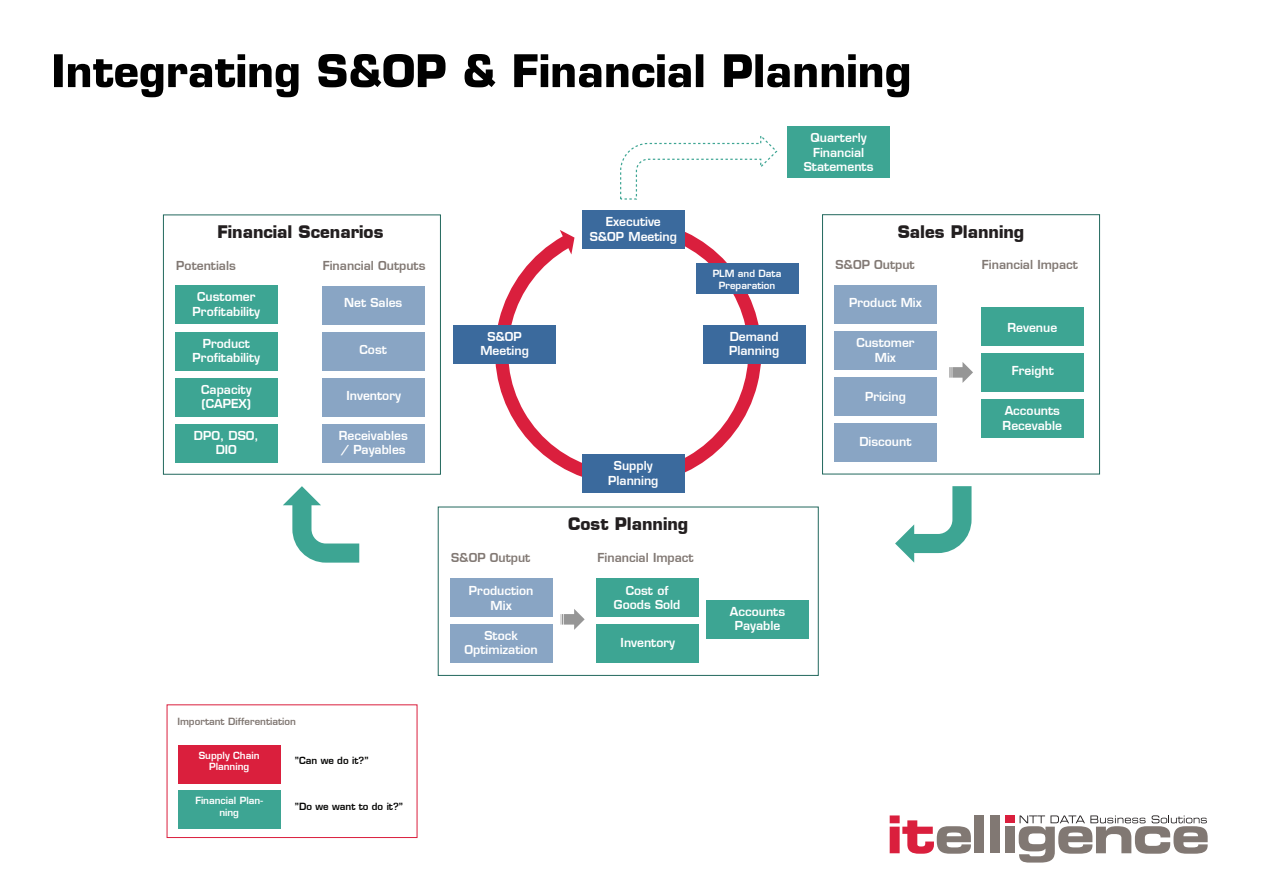
<style>
.page{position:relative;width:1263px;height:893px;background:#fff}
.page>*{position:absolute;margin:0;border:0;box-sizing:border-box;transform-origin:0 0}
.t1{font:700 16.95px "Eurostile LT";color:#231f20}
.t2{font:600 12.15px/14.5px "Eurostile LT";color:#fff;text-align:center}
.t3{font:600 12.15px "Eurostile LT";color:#817873}
.t4{font:11.85px/12.9px "Verdana";color:#fff;text-align:center}
.t5{font:600 9.75px/11.6px "Eurostile LT";color:#fff;text-align:center}
.t6{font:600 9.75px "Eurostile LT";letter-spacing:.005em;color:#050504}
.t7{font:600 9.75px "Eurostile LT";color:#817873}
.s1{font-family:"Verdana";font-weight:400;font-size:10.05px;color:#a6a5a5}
</style>
<div class="page">
<svg style="left:895px;top:486px;width:76px;height:77px"></svg>
<svg style="left:283px;top:486px;width:76px;height:77px"></svg>
<div style="left:163px;top:215px;width:278px;height:259px;border:1px solid #22685d"></div>
<div style="left:175px;top:286px;width:103px;height:38px;background:#3da593"></div>
<div style="left:175px;top:332px;width:103px;height:38px;background:#3da593"></div>
<div style="left:175px;top:378px;width:103px;height:38px;background:#3da593"></div>
<div style="left:175px;top:424px;width:103px;height:39px;background:#3da593"></div>
<div style="left:322px;top:286px;width:102px;height:38px;background:#89a5c4"></div>
<div style="left:322px;top:332px;width:102px;height:38px;background:#89a5c4"></div>
<div style="left:322px;top:378px;width:102px;height:39px;background:#89a5c4"></div>
<div style="left:322px;top:424px;width:102px;height:39px;background:#89a5c4"></div>
<svg style="left:949px;top:362px;width:24px;height:21px"></svg>
<div style="left:822px;top:215px;width:278px;height:259px;border:1px solid #22685d"></div>
<div style="left:834px;top:285px;width:103px;height:39px;background:#89a5c4"></div>
<div style="left:834px;top:331px;width:103px;height:39px;background:#89a5c4"></div>
<div style="left:834px;top:378px;width:103px;height:38px;background:#89a5c4"></div>
<div style="left:834px;top:424px;width:103px;height:38px;background:#89a5c4"></div>
<div style="left:981px;top:307px;width:102px;height:39px;background:#3da593"></div>
<div style="left:981px;top:353px;width:102px;height:39px;background:#3da593"></div>
<div style="left:981px;top:399px;width:102px;height:39px;background:#3da593"></div>
<svg style="left:620px;top:136px;width:158px;height:64px"></svg>
<div style="left:787px;top:126px;width:103px;height:52px;background:#3da593"></div>
<svg style="left:495px;top:223px;width:266px;height:270px"></svg>
<div style="left:582px;top:210px;width:102px;height:39px;background:#3b6a9d"></div>
<div style="left:696px;top:263px;width:102px;height:31px;background:#3b6a9d"></div>
<div style="left:703px;top:325px;width:102px;height:39px;background:#3b6a9d"></div>
<div style="left:582px;top:454px;width:102px;height:39px;background:#3b6a9d"></div>
<div style="left:453px;top:325px;width:103px;height:39px;background:#3b6a9d"></div>
<svg style="left:561px;top:609px;width:24px;height:21px"></svg>
<div style="left:450px;top:578px;width:102px;height:39px;background:#89a5c4"></div>
<div style="left:450px;top:624px;width:102px;height:38px;background:#89a5c4"></div>
<div style="left:596px;top:578px;width:103px;height:39px;background:#3da593"></div>
<div style="left:596px;top:624px;width:103px;height:39px;background:#3da593"></div>
<div style="left:706px;top:600px;width:103px;height:39px;background:#3da593"></div>
<div style="left:167px;top:705px;width:250px;height:133px;border:1px solid #da1f3d"></div>
<div style="left:178px;top:745px;width:102px;height:38px;background:#da1f3d"></div>
<div style="left:178px;top:790px;width:102px;height:39px;background:#3da593"></div>
<svg style="left:54px;top:54px;width:855px;height:43px"></svg>
<svg style="left:890px;top:815px;width:81px;height:39px"></svg>
<div style="left:974px;top:815px;width:10px;height:38px;background:#817873"></div>
<div style="left:990px;top:815px;width:10px;height:38px;background:#817873"></div>
<div style="left:1005px;top:815px;width:10px;height:8px;background:#da1f3d"></div>
<div style="left:1005px;top:827px;width:10px;height:26px;background:#817873"></div>
<svg style="left:1019px;top:815px;width:189px;height:48px"></svg>
<p class="t1" style="left:217px;top:222px;width:168px">Financial Scenarios</p>
<p class="t3" style="left:176px;top:257px;width:61px">Potentials</p>
<p class="t3" style="left:323px;top:257px;width:104px">Financial Outputs</p>
<p class="t2" style="left:193px;top:290px;width:69px">Customer<br>Profitability</p>
<p class="t2" style="left:193px;top:336px;width:69px">Product<br>Profitability</p>
<p class="t2" style="left:201px;top:382px;width:52px;text-align:left">Capacity (CAPEX)</p>
<p class="t2" style="left:194px;top:428px;width:66px">DPO, DSO,<br>DIO</p>
<p class="t2" style="left:344px;top:295px;width:60px">Net Sales</p>
<p class="t2" style="left:360px;top:342px;width:29px">Cost</p>
<p class="t2" style="left:346px;top:388px;width:56px">Inventory</p>
<p class="t2" style="left:339px;top:428px;width:71px;text-align:left">Receivables / Payables</p>
<p class="t7" style="left:177px;top:716px;width:120px">Important Differentiation</p>
<p class="t5" style="left:199px;top:749px;width:62px">Supply Chain</p>
<p class="t5" style="left:195px;top:795px;width:69px">Financial Plan&shy;ning</p>
<p class="t6" style="left:295px;top:754px;width:75px">”Can we do it?”</p>
<p class="t6" style="left:295px;top:800px;width:109px">”Do we want to do it?”</p>
<p class="t5" style="left:202px;top:761px;width:49px"><span class="s1">.</span> Planning</p>
<p class="t2" style="left:480px;top:329px;width:50px">S&amp;OP<br>Meeting</p>
<p class="t2" style="left:590px;top:214px;width:89px">Executive<br>S&amp;OP Meeting</p>
<p class="t4" style="left:586px;top:222px;width:86px">Executive<br>S&amp;OP Meeting</p>
<p class="t2" style="left:608px;top:458px;width:52px">Supply<br>Planning</p>
<p class="t1" style="left:568px;top:514px;width:122px">Cost Planning</p>
<p class="t3" style="left:451px;top:549px;width:81px">S&amp;OP Output</p>
<p class="t3" style="left:597px;top:549px;width:98px">Financial Impact</p>
<p class="t2" style="left:469px;top:583px;width:66px">Production<br>Mix</p>
<p class="t2" style="left:465px;top:628px;width:75px">Stock<br>Optimization</p>
<p class="t2" style="left:614px;top:583px;width:68px">Cost of<br>Goods Sold</p>
<p class="t2" style="left:621px;top:635px;width:56px">Inventory</p>
<p class="t5" style="left:713px;top:268px;width:70px">PLM and Data<br>Preparation</p>
<p class="t2" style="left:729px;top:329px;width:52px;text-align:left">Demand<br>Planning</p>
<p class="t2" style="left:804px;top:130px;width:71px">Quarterly<br>Financial<br>Statements</p>
<p class="t1" style="left:898px;top:221px;width:128px">Sales Planning</p>
<p class="t3" style="left:835px;top:257px;width:81px">S&amp;OP Output</p>
<p class="t3" style="left:982px;top:257px;width:98px">Financial Impact</p>
<p class="t2" style="left:849px;top:295px;width:74px">Product Mix</p>
<p class="t2" style="left:856px;top:336px;width:60px">Customer<br>Mix</p>
<p class="t2" style="left:865px;top:389px;width:42px">Pricing</p>
<p class="t2" style="left:859px;top:435px;width:54px">Discount</p>
<p class="t2" style="left:1007px;top:320px;width:51px">Revenue</p>
<p class="t2" style="left:1012px;top:363px;width:44px">Freight</p>
<p class="t2" style="left:1002px;top:403px;width:61px;text-align:left">Accounts<br>Recevable</p>
<p class="t2" style="left:730px;top:604px;width:57px">Accounts<br>Payable</p>
</div>
